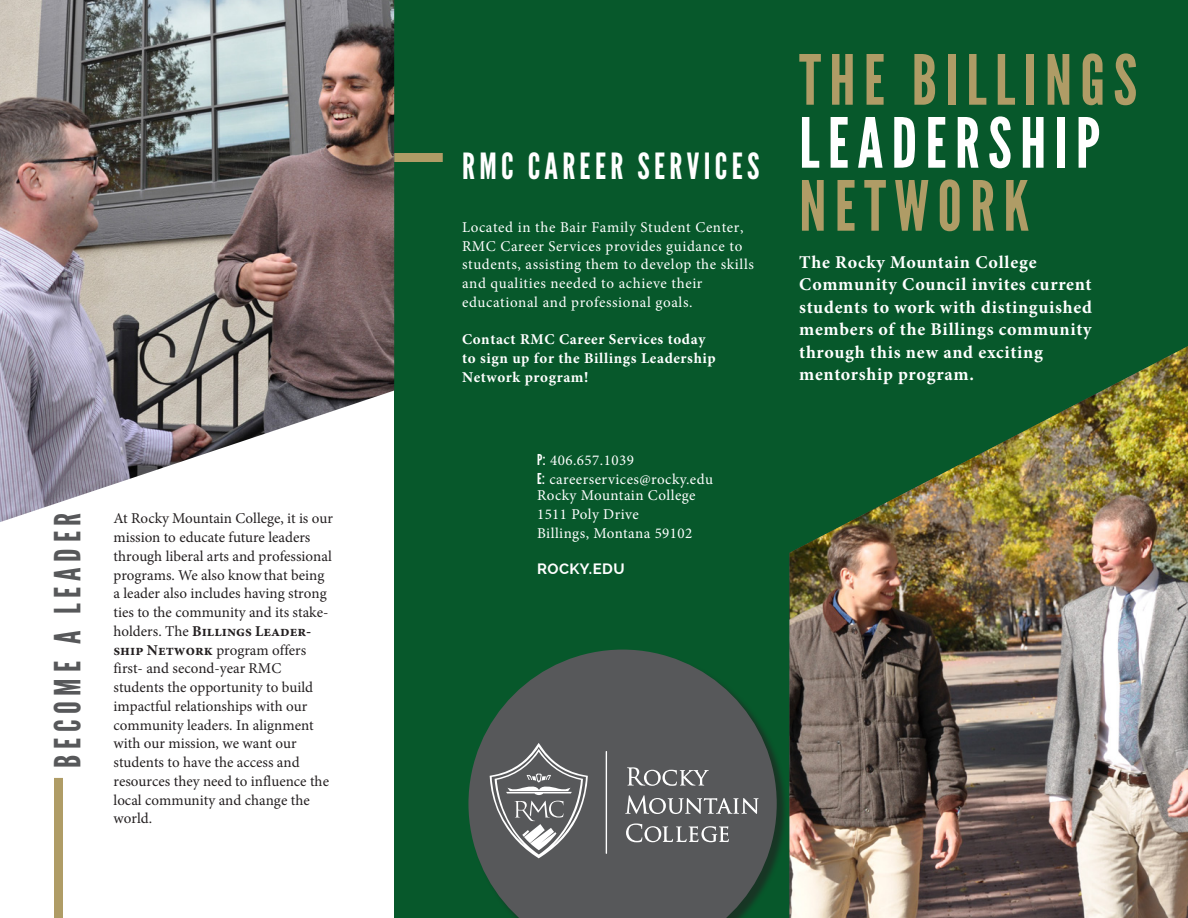
<style>
.page{position:relative;width:1188px;height:918px;background:#fff}
.page>*{position:absolute;margin:0;border:0;box-sizing:border-box;transform-origin:0 0}
.t1{font:69px/63px "League Gothic";letter-spacing:.12em;color:#af9c66}
.t2{font:36px "League Gothic";letter-spacing:.12em;color:#fff}
.t3{font:36px "League Gothic";letter-spacing:.16em;color:#57585a}
.t4{font:700 18px/22.5px "Minion Pro";letter-spacing:.04em;color:#fff}
.t5{font:15px/18.8px "Minion Pro";color:#231f20}
.t6{font:15px/18.8px "Minion Pro";letter-spacing:.04em;color:#fff}
.t7{font:700 15px/18.8px "Minion Pro";letter-spacing:.04em;color:#fff}
.t8{font:700 15px "Raleway";letter-spacing:.03em;color:#fff}
.s1{font-weight:700}
.s2{font-family:"League Gothic"}
.s3{color:#fff}
</style>
<div class="page">
<div style="left:394px;top:0;width:395px;height:918px;background:#07582b"></div>
<div style="left:394px;top:153px;width:49px;height:9px;background:#af9c66"></div>
<div style="left:54px;top:778px;width:9px;height:140px;background:#af9c66"></div>
<div style="left:789px;top:0;width:399px;height:620px;background:#07582b"></div>
<img style="left:789px;top:346px;width:399px;height:572px">
<img style="left:0;top:0;width:394px;height:522px">
<div style="left:470px;top:651px;width:318px;height:267px;background:#231f20;opacity:.6"></div>
<svg style="left:468px;top:650px;width:309px;height:268px;fill:#57585a"></svg>
<svg style="left:625px;top:767px;width:134px;height:75px;background:#6f7072"></svg>
<hr style="left:606px;top:751px;width:1px;height:103px;background:#fff">
<svg style="left:490px;top:743px;width:98px;height:115px;background:#767778"></svg>
<p class="t3" style="left:46px;top:768px;width:257px;rotate:-90deg">BECOME A LEADER</p>
<p class="t5" style="left:114px;top:509px;width:221px">At Rocky Mountain College, it is our mission to educate future leaders through liberal arts and professional programs. We also knowthat being a leader also includes having strong ties to the community and its stake&shy;holders. The <span class="s1">Billings Leader&shy;ship Network</span> program offers first- and second-year RMC students the opportunity to build impactful relationships with our community leaders. In alignment with our mission, we want our students to have the access and resources they need to influence the local community and change the world.</p>
<p class="t2" style="left:462px;top:145px;width:299px">RMC CAREER SERVICES</p>
<p class="t6" style="left:462px;top:218px;width:293px">Located in the Bair Family Student Center, RMC Career Services provides guidance to students, assisting them to develop the skills and qualities needed to achieve their educational and professional goals.</p>
<p class="t7" style="left:462px;top:330px;width:255px">Contact RMC Career Services today to sign up for the Billings Leadership<br>Network program!</p>
<p class="t6" style="left:537px;top:451px;width:177px"><span class="s2">P:</span> 406.657.1039<br><span class="s2">E:</span> careerservices@rocky.edu</p>
<p class="t6" style="left:537px;top:486px;width:160px">Rocky Mountain College<br>1511 Poly Drive<br>Billings, Montana 59102</p>
<p class="t8" style="left:537px;top:561px;width:89px">ROCKY.EDU</p>
<p class="t1" style="left:799px;top:49px;width:339px">THE BILLINGS<br><span class="s3">LEADERSHIP<br></span>NETWORK</p>
<p class="t4" style="left:799px;top:250px;width:294px">The Rocky Mountain College<br>Community Council invites current students to work with distinguished members of the Billings community through this new and exciting mentorship program.</p>
</div>
